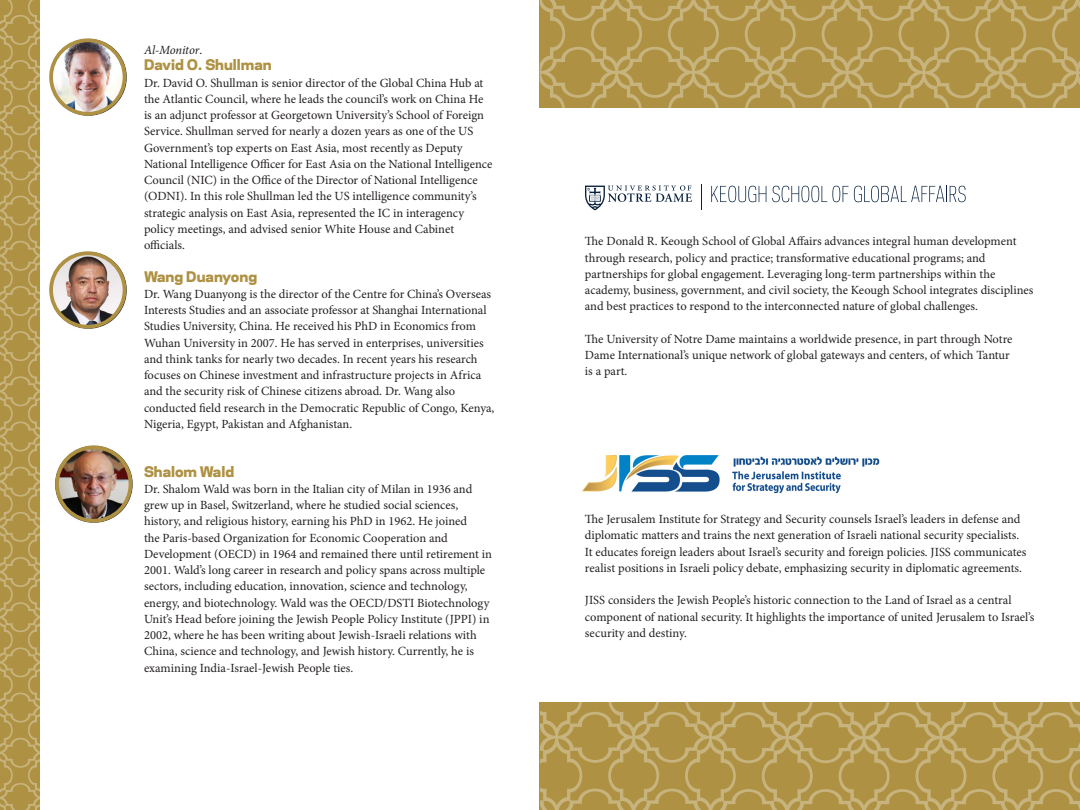
<style>
.page{position:relative;width:1080px;height:810px;background:#fff}
.page>*{position:absolute;margin:0;border:0;box-sizing:border-box;transform-origin:0 0}
.t1{font:800 13.75px "Galaxie Polaris";color:#ae9142}
.t2{font:12.5px/16.2px "Minion Pro";color:#231f20}
.t3{font:italic 12.5px "Minion Pro";letter-spacing:-.015em;color:#231f20}
.s1{font-style:normal}
</style>
<div class="page">
<img style="left:55px;top:446px;width:78px;height:77px">
<div style="left:55px;top:445px;width:77px;height:78px;border:4px solid #ae9142;border-radius:50%"></div>
<img style="left:49px;top:39px;width:78px;height:77px">
<div style="left:49px;top:38px;width:77px;height:78px;border:4px solid #ae9142;border-radius:50%"></div>
<img style="left:49px;top:252px;width:78px;height:77px">
<div style="left:49px;top:251px;width:77px;height:78px;border:4px solid #ae9142;border-radius:50%"></div>
<svg style="left:0;top:0;width:40px;height:810px;background:#b1954a"></svg>
<img style="left:582px;top:455px;width:298px;height:39px">
<svg style="left:540px;top:0;width:540px;height:108px;background:#b39950"></svg>
<svg style="left:540px;top:702px;width:540px;height:108px;background:#b3984f"></svg>
<svg style="left:585px;top:185px;width:107px;height:25px"></svg>
<svg style="left:701px;top:185px;width:1px;height:25px"></svg>
<svg style="left:711px;top:186px;width:55px;height:16px"></svg>
<svg style="left:772px;top:186px;width:194px;height:16px"></svg>
<p class="t3" style="left:144px;top:42px;width:60px">Al-Monitor<span class="s1">.</span></p>
<p class="t1" style="left:144px;top:53px;width:129px">David O. Shullman</p>
<p class="t2" style="left:144px;top:75px;width:350px">Dr. David O. Shullman is senior director of the Global China Hub at the Atlantic Council, where he leads the council’s work on China He is an adjunct professor at Georgetown University’s School of Foreign Service. Shullman served for nearly a dozen years as one of the US Government’s top experts on East Asia, most recently as Deputy National Intelligence Officer for East Asia on the National Intelligence Council (NIC) in the Office of the Director of National Intelligence (ODNI). In this role Shullman led the US intelligence community’s strategic analysis on East Asia, represented the IC in interagency policy meetings, and advised senior White House and Cabinet officials.</p>
<p class="t1" style="left:144px;top:265px;width:115px">Wang Duanyong</p>
<p class="t2" style="left:144px;top:286px;width:352px">Dr. Wang Duanyong is the director of the Centre for China’s Overseas Interests Studies and an associate professor at Shanghai International Studies University, China. He received his PhD in Economics from Wuhan University in 2007. He has served in enterprises, universities and think tanks for nearly two decades. In recent years his research focuses on Chinese investment and infrastructure projects in Africa and the security risk of Chinese citizens abroad. Dr. Wang also conducted field research in the Democratic Republic of Congo, Kenya, Nigeria, Egypt, Pakistan and Afghanistan.</p>
<p class="t1" style="left:144px;top:460px;width:92px">Shalom Wald</p>
<p class="t2" style="left:144px;top:481px;width:349px">Dr. Shalom Wald was born in the Italian city of Milan in 1936 and grew up in Basel, Switzerland, where he studied social sciences, history, and religious history, earning his PhD in 1962. He joined<br>the Paris-based Organization for Economic Cooperation and Development (OECD) in 1964 and remained there until retirement in 2001. Wald’s long career in research and policy spans across multiple sectors, including education, innovation, science and technology, energy, and biotechnology. Wald was the OECD/DSTI Biotechnology Unit’s Head before joining the Jewish People Policy Institute (JPPI) in 2002, where he has been writing about Jewish-Israeli relations with China, science and technology, and Jewish history. Currently, he is examining India-Israel-Jewish People ties.</p>
<p class="t2" style="left:585px;top:233px;width:450px">The Donald R. Keough School of Global Affairs advances integral human development through research, policy and practice; transformative educational programs; and partnerships for global engagement. Leveraging long-term partnerships within the academy, business, government, and civil society, the Keough School integrates disciplines and best practices to respond to the interconnected nature of global challenges.</p>
<p class="t2" style="left:585px;top:331px;width:429px">The University of Notre Dame maintains a worldwide presence, in part through Notre<br>Dame International’s unique network of global gateways and centers, of which Tantur</p>
<p class="t2" style="left:585px;top:363px;width:44px">is a part.</p>
<p class="t2" style="left:585px;top:511px;width:443px">The Jerusalem Institute for Strategy and Security counsels Israel’s leaders in defense and diplomatic matters and trains the next generation of Israeli national security specialists.<br>It educates foreign leaders about Israel’s security and foreign policies. JISS communicates realist positions in Israeli policy debate, emphasizing security in diplomatic agreements.</p>
<p class="t2" style="left:585px;top:592px;width:451px">JISS considers the Jewish People’s historic connection to the Land of Israel as a central component of national security. It highlights the importance of united Jerusalem to Israel’s security and destiny.</p>
</div>
